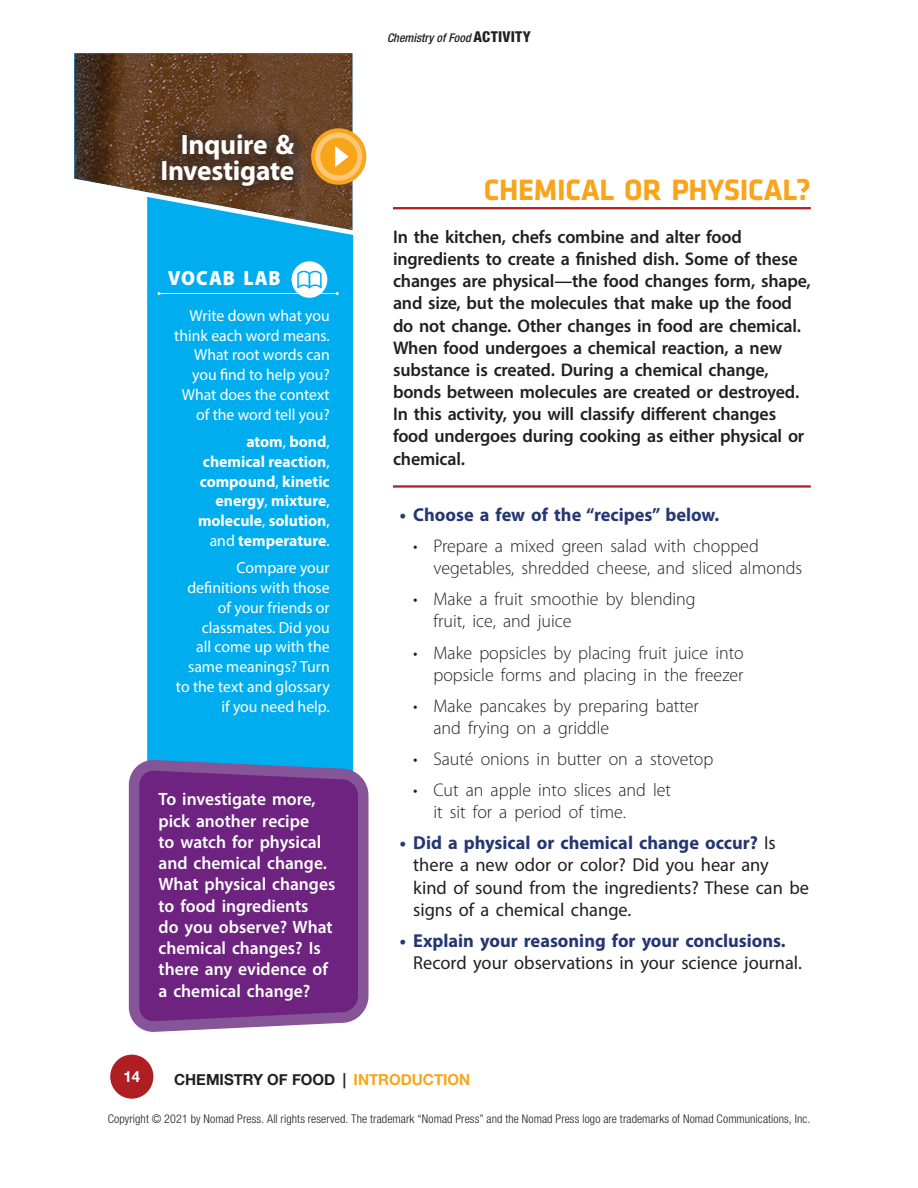
<style>
.page{position:relative;width:918px;height:1188px;background:#fff}
.page>*{position:absolute;margin:0;border:0;box-sizing:border-box;transform-origin:0 0}
.t1{font:700 30.6px "Klavika";letter-spacing:-.01em;color:#f9a51b}
.t2{font:700 28.05px/26.5px "Myriad Pro";letter-spacing:-.01em;color:#fff;text-align:right}
.t3{font:900 20.7px "Myriad Pro";letter-spacing:.05em;color:#fff;scale:.93 1}
.t4{font:18.75px/22.2px "Myriad Pro";color:#231f20}
.t5{font:700 18.75px "Myriad Pro";color:#253773}
.t6{font:600 18.3px/22.2px "Myriad Pro";letter-spacing:-.01em;color:#231f20}
.t7{font:300 18.3px/22px "Myriad Pro";color:#231f20}
.t8{font:600 17.85px/21.3px "Myriad Pro";color:#fff}
.t9{font:16.05px/19.8px "Myriad Pro";color:#fff;text-align:right}
.t10{font:700 16.05px/19.8px "Myriad Pro";color:#fff;text-align:right}
.t11{font:700 15.3px "Helvetica Neue";color:#231f20}
.t12{font:700 15.3px "Helvetica Neue";color:#fff}
.Book_Description{font:300 condensed 12px "Helvetica Neue";letter-spacing:.01em;color:#231f20}
.Book_Description-2{font:italic 500 condensed 12px "Helvetica Neue";color:#231f20}
.s1{font-weight:800;font-style:normal;font-size:15px}
.s2{font-weight:400}
.s3{font-weight:700;color:#253773}
.s4{color:#f9a51b}
</style>
<div class="page">
<div style="left:147px;top:106px;width:206px;height:914px;background:#00aeef"></div>
<hr style="left:393px;top:207px;width:418px;height:2px;background:#af1e22">
<hr style="left:393px;top:485px;width:418px;height:3px;background:#af1e22">
<svg style="left:128px;top:754px;width:241px;height:274px;background:#703489"></svg>
<div style="left:292px;top:261px;width:35px;height:37px;background:#fff;border-radius:50%"></div>
<svg style="left:297px;top:270px;width:25px;height:19px"></svg>
<hr style="left:159px;top:293px;width:178px;height:1px;background:#fff">
<div style="left:110px;top:1055px;width:43px;height:44px;background:#af1e22;border-radius:50%"></div>
<svg style="left:75px;top:53px;width:285px;height:186px"></svg>
<svg style="left:311px;top:128px;width:55px;height:57px"></svg>
<div style="left:315px;top:133px;width:47px;height:48px;background:#fdc778;border-radius:50%"></div>
<div style="left:320px;top:138px;width:37px;height:37px;background:#f9a51b;border-radius:50%"></div>
<svg style="left:335px;top:146px;width:14px;height:21px"></svg>
<div style="left:148px;top:120px;width:159px;height:80px;background:#231f20;opacity:.4"></div>
<p class="Book_Description-2" style="left:387px;top:31px;width:145px">Chemistry of Food <span class="s1">ACTIVITY</span></p>
<p class="t2" style="left:160px;top:131px;width:135px">Inquire &amp;<br>Investigate</p>
<p class="t3" style="left:168px;top:266px;width:123px">VOCAB LAB</p>
<p class="t9" style="left:174px;top:305px;width:157px">Write down what you think each word means.<br>What root words can you find to help you?<br>What does the context of the word tell you?</p>
<p class="t10" style="left:198px;top:432px;width:133px">atom<span class="s2">,</span> bond<span class="s2">, </span>chemical reaction<span class="s2">, </span>compound<span class="s2">,</span> kinetic energy<span class="s2">,</span> mixture<span class="s2">, </span>molecule<span class="s2">,</span> solution<span class="s2">, and</span> temperature<span class="s2">.</span></p>
<p class="t9" style="left:176px;top:557px;width:155px">Compare your definitions with those of your friends or classmates. Did you<br>all come up with the same meanings? Turn to the text and glossary if you need help.</p>
<p class="t8" style="left:159px;top:788px;width:178px">To investigate more, pick another recipe<br>to watch for physical and chemical change.<br>What physical changes to food ingredients<br>do you observe? What chemical changes? Is there any evidence of a chemical change?</p>
<p class="t1" style="left:484px;top:173px;width:328px">CHEMICAL OR PHYSICAL?</p>
<p class="t6" style="left:393px;top:225px;width:419px">In the kitchen, chefs combine and alter food ingredients to create a finished dish. Some of these changes are physical—the food changes form, shape, and size, but the molecules that make up the food do not change. Other changes in food are chemical.<br>When food undergoes a chemical reaction, a new substance is created. During a chemical change, bonds between molecules are created or destroyed.<br>In this activity, you will classify different changes food undergoes during cooking as either physical or chemical.</p>
<p class="t5" style="left:400px;top:504px;width:321px">• Choose a few of the “recipes” below.</p>
<p class="t7" style="left:433px;top:536px;width:370px;text-indent:-20px">• Prepare a mixed green salad with chopped vegetables, shredded cheese, and sliced almonds</p>
<p class="t7" style="left:433px;top:589px;width:264px;text-indent:-20px">• Make a fruit smoothie by blending fruit, ice, and juice</p>
<p class="t7" style="left:413px;top:642px;width:332px;text-align:right">• Make popsicles by placing fruit juice into popsicle forms and placing in the freezer</p>
<p class="t7" style="left:433px;top:695px;width:267px;text-indent:-20px">• Make pancakes by preparing batter and frying on a griddle</p>
<p class="t7" style="left:413px;top:748px;width:302px">• Sauté onions in butter on a stovetop</p>
<p class="t7" style="left:433px;top:779px;width:239px;text-indent:-20px">• Cut an apple into slices and let it sit for a period of time.</p>
<p class="t4" style="left:413px;top:831px;width:397px;text-indent:-13px"><span class="s3">• Did a physical or chemical change occur?</span> Is there a new odor or color? Did you hear any<br>kind of sound from the ingredients? These can be signs of a chemical change.</p>
<p class="t4" style="left:413px;top:929px;width:390px;text-indent:-13px"><span class="s3">• Explain your reasoning for your conclusions.<br></span>Record your observations in your science journal.</p>
<p class="t12" style="left:123px;top:1065px;width:18px">14</p>
<p class="t11" style="left:174px;top:1068px;width:298px">CHEMISTRY OF FOOD | <span class="s4">INTRODUCTION</span></p>
<p class="Book_Description" style="left:108px;top:1112px;width:704px">Copyright © 2021 by Nomad Press. All rights reserved. The trademark “Nomad Press” and the Nomad Press logo are trademarks of Nomad Communications, Inc.</p>
</div>
